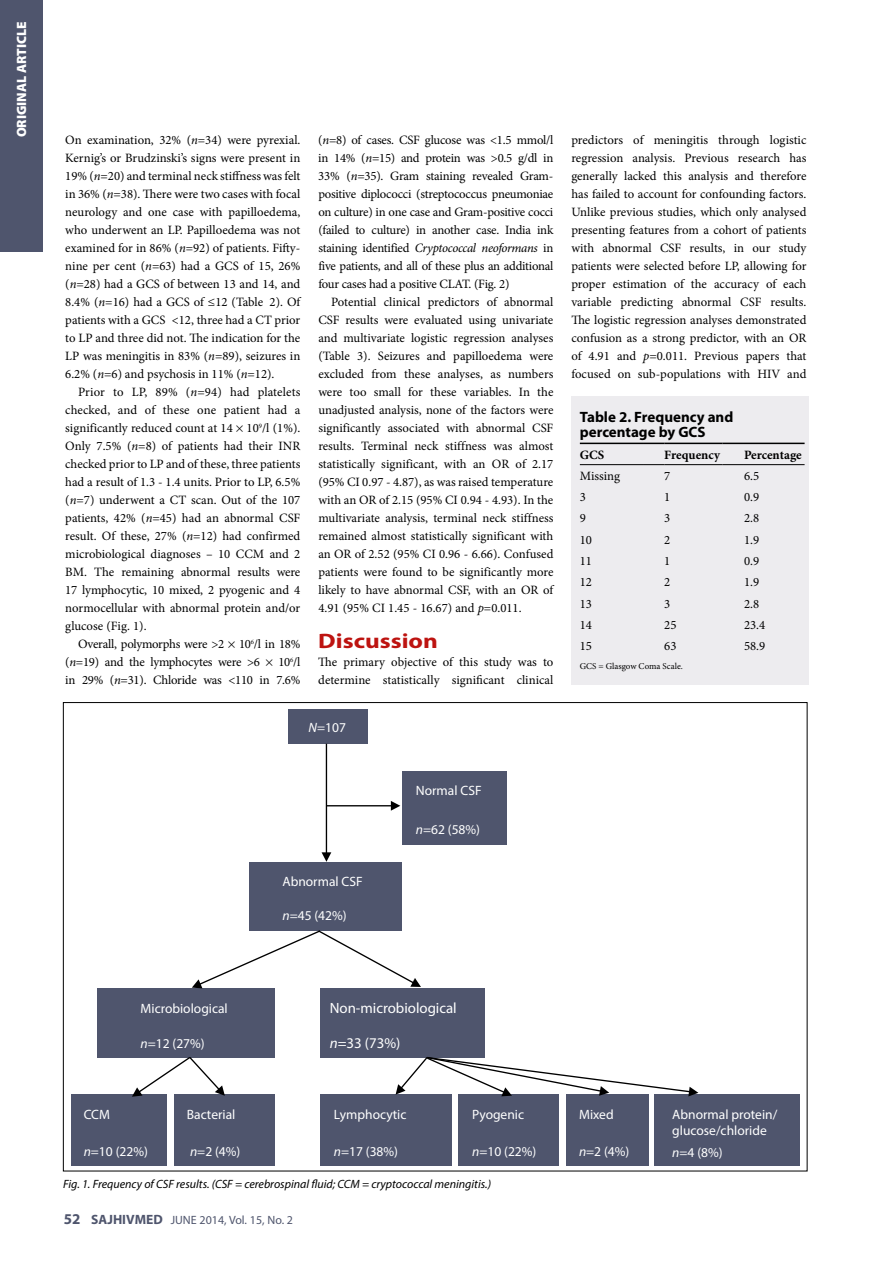
<style>
.page{position:relative;width:893px;height:1263px;background:#fff}
.page>*{position:absolute;margin:0;border:0;box-sizing:border-box;transform-origin:0 0}
.t1{font:700 21px "Myriad Pro";color:#bd1310;scale:1.2 1}
.t2{font:700 15px/15px "Myriad Pro";color:#000}
.t3{font:14.85px "Myriad Pro";color:#fff}
.t4{font:13.5px/16.2px "Myriad Pro";color:#fff}
.t5{font:900 13.5px "Myriad Pro";color:#fff}
.t6{font:12.75px/18px "Minion Pro";letter-spacing:-.005em;color:#000;text-align:justify}
.t7{font:700 12.75px "Minion Pro";color:#000}
.t8{font:italic 12px "Myriad Pro";color:#000}
.t9{font:12px "Myriad Pro";color:#4f556d}
.t10{font:9px "Minion Pro";color:#000}
.s1{font-style:italic}
.s2{font-weight:700;font-size:15px}
.s3{font-weight:700;font-size:13.5px}
</style>
<div class="page">
<div style="left:0;top:0;width:43px;height:252px;background:#4f556d"></div>
<div style="left:288px;top:709px;width:80px;height:35px;background:#4f556d"></div>
<div style="left:402px;top:772px;width:105px;height:73px;background:#4f556d"></div>
<div style="left:250px;top:862px;width:152px;height:68px;background:#4f556d"></div>
<div style="left:97px;top:988px;width:178px;height:69px;background:#4f556d"></div>
<div style="left:320px;top:988px;width:165px;height:69px;background:#4f556d"></div>
<div style="left:71px;top:1094px;width:96px;height:71px;background:#4f556d"></div>
<div style="left:174px;top:1094px;width:101px;height:71px;background:#4f556d"></div>
<div style="left:320px;top:1094px;width:131px;height:71px;background:#4f556d"></div>
<div style="left:459px;top:1094px;width:100px;height:71px;background:#4f556d"></div>
<div style="left:566px;top:1094px;width:83px;height:71px;background:#4f556d"></div>
<div style="left:654px;top:1094px;width:145px;height:71px;background:#4f556d"></div>
<svg style="left:322px;top:852px;width:9px;height:10px"></svg>
<hr style="left:326px;top:744px;width:1px;height:113px;background:#000">
<svg style="left:391px;top:801px;width:9px;height:10px"></svg>
<hr style="left:326px;top:805px;width:67px;height:1px;background:#000">
<svg style="left:192px;top:929px;width:229px;height:59px"></svg>
<svg style="left:132px;top:1057px;width:93px;height:40px"></svg>
<svg style="left:396px;top:1057px;width:302px;height:39px"></svg>
<div style="left:571px;top:397px;width:237px;height:288px;background:#edecef"></div>
<hr style="left:580px;top:443px;width:63px;height:1px;background:#000">
<svg style="left:643px;top:443px;width:21px;height:1px"></svg>
<hr style="left:664px;top:443px;width:59px;height:1px;background:#000">
<svg style="left:723px;top:443px;width:21px;height:1px"></svg>
<hr style="left:744px;top:443px;width:61px;height:1px;background:#000">
<hr style="left:580px;top:464px;width:63px;height:1px;background:#000">
<svg style="left:643px;top:464px;width:21px;height:1px"></svg>
<hr style="left:664px;top:464px;width:59px;height:1px;background:#000">
<svg style="left:723px;top:464px;width:21px;height:1px"></svg>
<hr style="left:744px;top:464px;width:61px;height:1px;background:#000">
<p class="t5" style="left:14px;top:137px;width:118px;rotate:-90deg">ORIGINAL ARTICLE</p>
<p class="t6" style="left:65px;top:131px;width:237px">On examination, 32% (<span class="s1">n</span>=34) were pyrexial.<br>Kernig’s or Brudzinski’s signs were present in 19% (<span class="s1">n</span>=20) and terminal neck stiffness was felt in 36% (<span class="s1">n</span>=38). There were two cases with focal neurology and one case with papilloedema, who underwent an LP. Papilloedema was not examined for in 86% (<span class="s1">n</span>=92) of patients. Fifty&shy;nine per cent (<span class="s1">n</span>=63) had a GCS of 15, 26% (<span class="s1">n</span>=28) had a GCS of between 13 and 14, and 8.4% (<span class="s1">n</span>=16) had a GCS of ≤12 (Table 2). Of patients with a GCS &lt;12, three had a CT prior to LP and three did not. The indication for the LP was meningitis in 83% (<span class="s1">n</span>=89), seizures in 6.2% (<span class="s1">n</span>=6) and psychosis in 11% (<span class="s1">n</span>=12).</p>
<p class="t6" style="left:65px;top:383px;width:237px;text-indent:13px">Prior to LP, 89% (<span class="s1">n</span>=94) had platelets checked, and of these one patient had a significantly reduced count at 14 10<sup>9</sup>/l (1%).<br>Only 7.5% (<span class="s1">n</span>=8) of patients had their INR checked prior to LP and of these, three patients had a result of 1.3 - 1.4 units. Prior to LP, 6.5% (<span class="s1">n</span>=7) underwent a CT scan. Out of the 107 patients, 42% (<span class="s1">n</span>=45) had an abnormal CSF result. Of these, 27% (<span class="s1">n</span>=12) had confirmed microbiological diagnoses – 10 CCM and 2<br>BM. The remaining abnormal results were 17 lymphocytic, 10 mixed, 2 pyogenic and 4 normocellular with abnormal protein and/or glucose (Fig. 1).</p>
<p class="t6" style="left:65px;top:635px;width:237px;text-indent:13px">Overall, polymorphs were &gt;2 10<sup>6</sup>/l in 18% (<span class="s1">n</span>=19) and the lymphocytes were &gt;6</p>
<p class="t6" style="left:65px;top:653px;width:237px;text-align:right">10<sup>6</sup>/l<br>in 29% (<span class="s1">n</span>=31). Chloride was &lt;110 in 7.6%</p>
<p class="t6" style="left:318px;top:131px;width:237px">(<span class="s1">n</span>=8) of cases. CSF glucose was &lt;1.5 mmol/l in 14% (<span class="s1">n</span>=15) and protein was &gt;0.5 g/dl in 33% (<span class="s1">n</span>=35). Gram staining revealed Gram&shy;positive diplococci (streptococcus pneumoniae on culture) in one case and Gram-positive cocci (failed to culture) in another case. India ink staining identified <span class="s1">Cryptococcal neoformans</span> in five patients, and all of these plus an additional four cases had a positive CLAT. (Fig. 2)</p>
<p class="t6" style="left:318px;top:293px;width:237px;text-indent:13px">Potential clinical predictors of abnormal CSF results were evaluated using univariate and multivariate logistic regression analyses (Table 3). Seizures and papilloedema were excluded from these analyses, as numbers were too small for these variables. In the unadjusted analysis, none of the factors were significantly associated with abnormal CSF results. Terminal neck stiffness was almost statistically significant, with an OR of 2.17 (95% CI 0.97 - 4.87), as was raised temperature with an OR of 2.15 (95% CI 0.94 - 4.93). In the multivariate analysis, terminal neck stiffness remained almost statistically significant with an OR of 2.52 (95% CI 0.96 - 6.66). Confused patients were found to be significantly more likely to have abnormal CSF, with an OR of 4.91 (95% CI 1.45 - 16.67) and <span class="s1">p</span>=0.011.</p>
<h1 class="t1" style="left:318px;top:629px;width:101px">Discussion</h1>
<p class="t6" style="left:318px;top:653px;width:237px">The primary objective of this study was to determine statistically significant clinical</p>
<p class="t4" style="left:309px;top:719px;width:39px"><span class="s1">N</span>=107</p>
<p class="t6" style="left:571px;top:131px;width:237px">predictors of meningitis through logistic regression analysis. Previous research has generally lacked this analysis and therefore has failed to account for confounding factors.<br>Unlike previous studies, which only analysed presenting features from a cohort of patients with abnormal CSF results, in our study patients were selected before LP, allowing for proper estimation of the accuracy of each variable predicting abnormal CSF results.<br>The logistic regression analyses demonstrated confusion as a strong predictor, with an OR of 4.91 and <span class="s1">p</span>=0.011. Previous papers that focused on sub-populations with HIV and</p>
<p class="t2" style="left:580px;top:410px;width:155px">Table 2. Frequency and percentage by GCS</p>
<p class="t7" style="left:580px;top:446px;width:26px">GCS</p>
<p class="t7" style="left:664px;top:446px;width:57px">Frequency</p>
<p class="t7" style="left:744px;top:446px;width:59px">Percentage</p>
<p class="t6" style="left:580px;top:467px;width:42px">Missing</p>
<p class="t6" style="left:664px;top:467px;width:8px">7</p>
<p class="t6" style="left:744px;top:467px;width:17px">6.5</p>
<p class="t6" style="left:580px;top:488px;width:8px">3</p>
<p class="t6" style="left:664px;top:488px;width:8px">1</p>
<p class="t6" style="left:744px;top:488px;width:17px">0.9</p>
<p class="t6" style="left:580px;top:509px;width:8px">9</p>
<p class="t6" style="left:664px;top:509px;width:8px">3</p>
<p class="t6" style="left:744px;top:509px;width:17px">2.8</p>
<p class="t6" style="left:580px;top:531px;width:14px">10</p>
<p class="t6" style="left:664px;top:531px;width:8px">2</p>
<p class="t6" style="left:744px;top:531px;width:17px">1.9</p>
<p class="t6" style="left:580px;top:552px;width:14px">11</p>
<p class="t6" style="left:664px;top:552px;width:8px">1</p>
<p class="t6" style="left:744px;top:552px;width:17px">0.9</p>
<p class="t6" style="left:580px;top:573px;width:14px">12</p>
<p class="t6" style="left:664px;top:573px;width:8px">2</p>
<p class="t6" style="left:744px;top:573px;width:17px">1.9</p>
<p class="t6" style="left:580px;top:594px;width:14px">13</p>
<p class="t6" style="left:664px;top:594px;width:8px">3</p>
<p class="t6" style="left:744px;top:594px;width:17px">2.8</p>
<p class="t6" style="left:580px;top:616px;width:14px">14</p>
<p class="t6" style="left:664px;top:616px;width:14px">25</p>
<p class="t6" style="left:744px;top:616px;width:23px">23.4</p>
<p class="t6" style="left:580px;top:637px;width:14px">15</p>
<p class="t6" style="left:664px;top:637px;width:14px">63</p>
<p class="t6" style="left:744px;top:637px;width:23px">58.9</p>
<p class="t10" style="left:580px;top:660px;width:104px">GCS = Glasgow Coma Scale.</p>
<p class="t4" style="left:282px;top:873px;width:82px">Abnormal CSF</p>
<p class="t4" style="left:282px;top:907px;width:66px"><span class="s1">n</span>=45 (42%)</p>
<p class="t4" style="left:416px;top:782px;width:67px">Normal CSF</p>
<p class="t4" style="left:416px;top:821px;width:66px"><span class="s1">n</span>=62 (58%)</p>
<p class="t4" style="left:140px;top:1000px;width:89px">Microbiological</p>
<p class="t4" style="left:140px;top:1035px;width:66px"><span class="s1">n</span>=12 (27%)</p>
<p class="t3" style="left:330px;top:999px;width:129px">Non-microbiological</p>
<p class="t3" style="left:330px;top:1034px;width:72px"><span class="s1">n</span>=33 (73%)</p>
<p class="t4" style="left:84px;top:1106px;width:28px">CCM</p>
<p class="t4" style="left:187px;top:1106px;width:50px">Bacterial</p>
<p class="t4" style="left:334px;top:1106px;width:74px">Lymphocytic</p>
<p class="t4" style="left:472px;top:1106px;width:53px">Pyogenic</p>
<p class="t4" style="left:579px;top:1106px;width:36px">Mixed</p>
<p class="t4" style="left:672px;top:1106px;width:107px">Abnormal protein/ glucose/chloride</p>
<p class="t4" style="left:84px;top:1143px;width:66px"><span class="s1">n</span>=10 (22%)</p>
<p class="t4" style="left:190px;top:1143px;width:52px"><span class="s1">n</span>=2 (4%)</p>
<p class="t4" style="left:334px;top:1143px;width:66px"><span class="s1">n</span>=17 (38%)</p>
<p class="t4" style="left:472px;top:1143px;width:66px"><span class="s1">n</span>=10 (22%)</p>
<p class="t4" style="left:579px;top:1143px;width:52px"><span class="s1">n</span>=2 (4%)</p>
<p class="t4" style="left:672px;top:1144px;width:52px"><span class="s1">n</span>=4 (8%)</p>
<p class="t8" style="left:63px;top:1177px;width:429px">Fig. 1. Frequency of CSF results. (CSF = cerebrospinal fluid; CCM = cryptococcal meningitis.)</p>
<p class="t9" style="left:64px;top:1213px;width:231px"><span class="s2">52</span> <span class="s3">SAJHIVMED</span> JUNE 2014, Vol. 15, No. 2</p>
</div>
